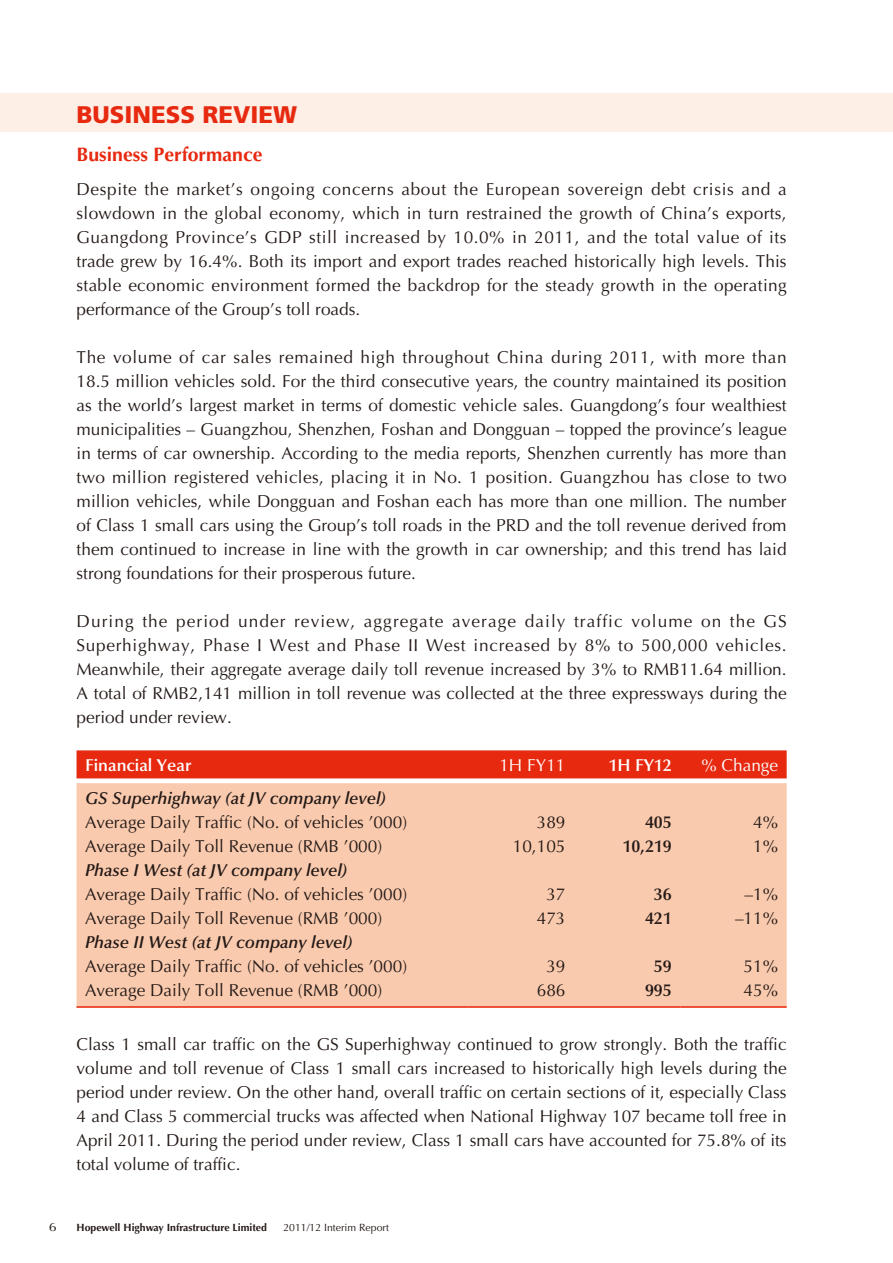
<style>
.page{position:relative;width:893px;height:1263px;background:#fff}
.page>*{position:absolute;margin:0;border:0;box-sizing:border-box;transform-origin:0 0}
.t1{font:900 24px "Frutiger LT Std";color:#e72910}
.t2{font:700 19.5px "Optima LT Std";color:#e72910}
.t3{font:17.25px/24px "Optima LT Std";color:#231916;text-align:justify}
.t4{font:italic 600 17.25px "Optima LT Std";color:#231916}
.t5{font:600 17.25px "Optima LT Std";color:#fff}
.t6{font:600 17.25px "Optima LT Std";color:#231916}
.t7{font:17.25px "Optima LT Std";color:#fff}
.t8{font:12px "Optima LT Std";color:#231916;scale:1.2 1}
.t9{font:700 10.5px "Optima LT Std";color:#231916}
.t10{font:10.5px "Optima LT Std";color:#231916}
</style>
<div class="page">
<div style="left:0;top:94px;width:893px;height:38px;background:#feefe6"></div>
<div style="left:77px;top:750px;width:710px;height:29px;background:#e72910"></div>
<div style="left:77px;top:783px;width:710px;height:223px;background:#f9caae"></div>
<hr style="left:77px;top:1006px;width:391px;height:2px;background:#e72910">
<hr style="left:468px;top:1006px;width:106px;height:2px;background:#e72910">
<hr style="left:574px;top:1006px;width:106px;height:2px;background:#e72910">
<hr style="left:680px;top:1006px;width:107px;height:2px;background:#e72910">
<h1 class="t1" style="left:77px;top:103px;width:222px">BUSINESS REVIEW</h1>
<p class="t2" style="left:77px;top:145px;width:188px">Business Performance</p>
<p class="t3" style="left:77px;top:178px;width:712px">Despite the market’s ongoing concerns about the European sovereign debt crisis and a slowdown in the global economy, which in turn restrained the growth of China’s exports, Guangdong Province’s GDP still increased by 10.0% in 2011, and the total value of its trade grew by 16.4%. Both its import and export trades reached historically high levels. This stable economic environment formed the backdrop for the steady growth in the operating performance of the Group’s toll roads.</p>
<p class="t3" style="left:77px;top:346px;width:712px">The volume of car sales remained high throughout China during 2011, with more than 18.5 million vehicles sold. For the third consecutive years, the country maintained its position as the world’s largest market in terms of domestic vehicle sales. Guangdong’s four wealthiest municipalities – Guangzhou, Shenzhen, Foshan and Dongguan – topped the province’s league in terms of car ownership. According to the media reports, Shenzhen currently has more than two million registered vehicles, placing it in No. 1 position. Guangzhou has close to two million vehicles, while Dongguan and Foshan each has more than one million. The number of Class 1 small cars using the Group’s toll roads in the PRD and the toll revenue derived from them continued to increase in line with the growth in car ownership; and this trend has laid strong foundations for their prosperous future.</p>
<p class="t3" style="left:77px;top:610px;width:712px">During the period under review, aggregate average daily traffic volume on the GS Superhighway, Phase I West and Phase II West increased by 8% to 500,000 vehicles.<br>Meanwhile, their aggregate average daily toll revenue increased by 3% to RMB11.64 million.<br>A total of RMB2,141 million in toll revenue was collected at the three expressways during the period under review.</p>
<p class="t5" style="left:85px;top:757px;width:108px">Financial Year</p>
<p class="t7" style="left:499px;top:757px;width:68px">1H FY11</p>
<p class="t5" style="left:609px;top:757px;width:65px">1H FY12</p>
<p class="t7" style="left:701px;top:757px;width:78px">% Change</p>
<p class="t4" style="left:85px;top:790px;width:302px">GS Superhighway (at JV company level)</p>
<p class="t3" style="left:85px;top:811px;width:324px">Average Daily Traffic (No. of vehicles ’000)</p>
<p class="t3" style="left:537px;top:811px;width:30px">389</p>
<p class="t6" style="left:645px;top:814px;width:28px">405</p>
<p class="t3" style="left:753px;top:811px;width:26px">4%</p>
<p class="t3" style="left:85px;top:835px;width:299px">Average Daily Toll Revenue (RMB ’000)</p>
<p class="t3" style="left:513px;top:835px;width:54px">10,105</p>
<p class="t6" style="left:623px;top:838px;width:51px">10,219</p>
<p class="t3" style="left:753px;top:835px;width:26px">1%</p>
<p class="t4" style="left:85px;top:862px;width:264px">Phase I West (at JV company level)</p>
<p class="t3" style="left:85px;top:883px;width:324px">Average Daily Traffic (No. of vehicles ’000)</p>
<p class="t3" style="left:546px;top:883px;width:21px">37</p>
<p class="t6" style="left:654px;top:886px;width:19px">36</p>
<p class="t3" style="left:745px;top:883px;width:35px">–1%</p>
<p class="t3" style="left:85px;top:907px;width:299px">Average Daily Toll Revenue (RMB ’000)</p>
<p class="t3" style="left:537px;top:907px;width:30px">473</p>
<p class="t6" style="left:645px;top:910px;width:28px">421</p>
<p class="t3" style="left:735px;top:907px;width:45px">–11%</p>
<p class="t4" style="left:85px;top:934px;width:269px">Phase II West (at JV company level)</p>
<p class="t3" style="left:85px;top:955px;width:324px">Average Daily Traffic (No. of vehicles ’000)</p>
<p class="t3" style="left:546px;top:955px;width:21px">39</p>
<p class="t6" style="left:654px;top:958px;width:19px">59</p>
<p class="t3" style="left:744px;top:955px;width:36px">51%</p>
<p class="t3" style="left:85px;top:979px;width:299px">Average Daily Toll Revenue (RMB ’000)</p>
<p class="t3" style="left:537px;top:979px;width:30px">686</p>
<p class="t6" style="left:645px;top:982px;width:28px">995</p>
<p class="t3" style="left:744px;top:979px;width:36px">45%</p>
<p class="t3" style="left:77px;top:1033px;width:712px">Class 1 small car traffic on the GS Superhighway continued to grow strongly. Both the traffic volume and toll revenue of Class 1 small cars increased to historically high levels during the period under review. On the other hand, overall traffic on certain sections of it, especially Class 4 and Class 5 commercial trucks was affected when National Highway 107 became toll free in April 2011. During the period under review, Class 1 small cars have accounted for 75.8% of its total volume of traffic.</p>
<p class="t8" style="left:49px;top:1221px;width:8px">6</p>
<p class="t9" style="left:77px;top:1223px;width:192px">Hopewell Highway Infrastructure Limited</p>
<p class="t10" style="left:283px;top:1223px;width:107px">2011/12 Interim Report</p>
</div>
